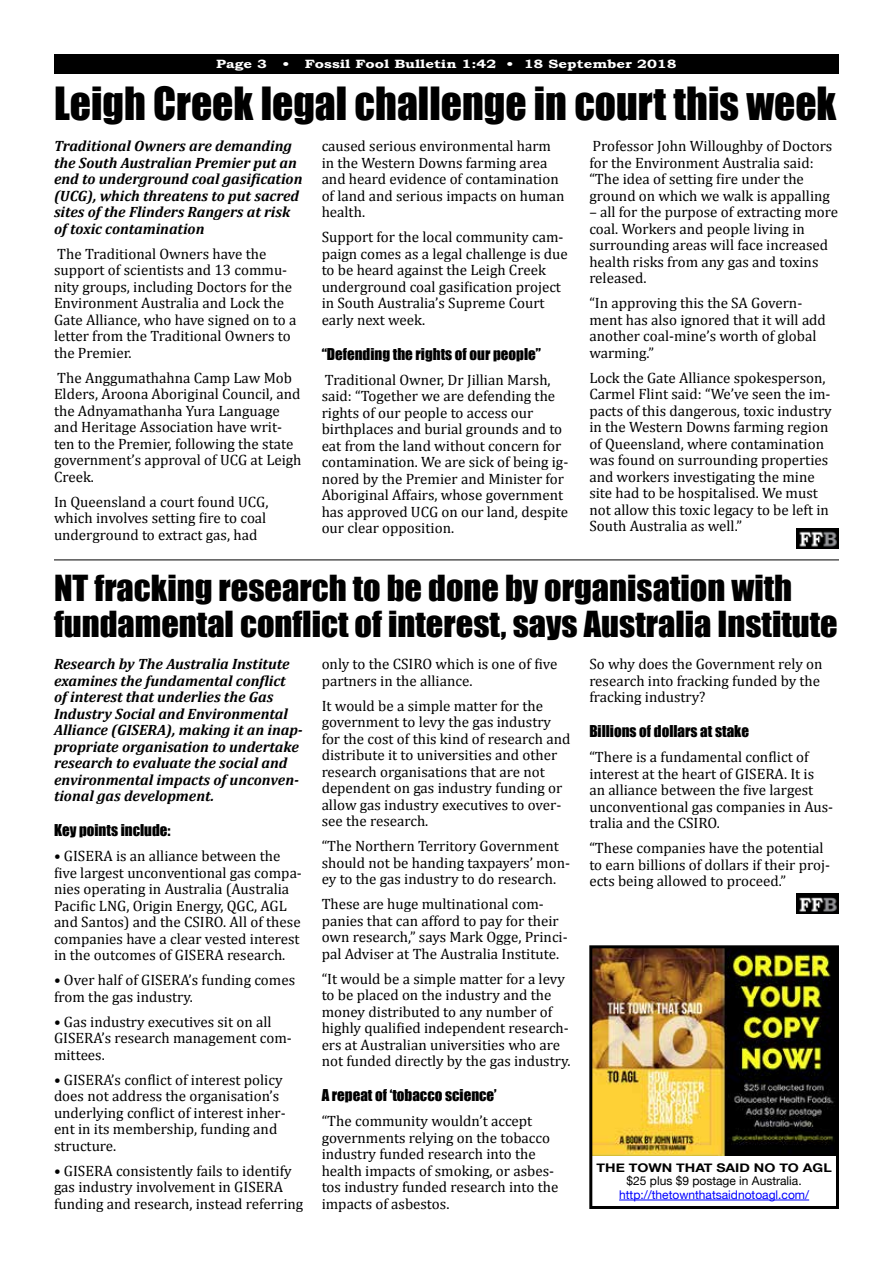
<style>
.page{position:relative;width:893px;height:1263px;background:#fff}
.page>*{position:absolute;margin:0;border:0;box-sizing:border-box;transform-origin:0 0}
.t1{font:42px "Impact";color:#000}
.t2{font:33px/36px "Impact";color:#000;scale:1.04 1}
.t3{font:15px/16.5px "Cambria";color:#000}
.t4{font:italic 700 15px/16.5px "Cambria";color:#000}
.t5{font:15px "Impact";color:#000}
.t6{font:700 12px "Bookman Old Style";color:#fff;scale:1.25 1}
.t7{font:12px "Helvetica Neue";color:#00f}
.t8{font:12px "Helvetica Neue";color:#000}
.t9{font:700 12px "Helvetica Neue";color:#000;scale:1.18 1}
</style>
<div class="page">
<div style="left:54px;top:54px;width:785px;height:20px;background:#000"></div>
<img style="left:796px;top:893px;width:43px;height:21px">
<hr style="left:54px;top:559px;width:785px;height:1px;background:#000">
<img style="left:796px;top:528px;width:43px;height:20px">
<img style="left:593px;top:949px;width:242px;height:206px">
<div style="left:589px;top:945px;width:250px;height:264px;border:3px solid #000"></div>
<hr style="left:619px;top:1200px;width:190px;height:1px;background:#00f">
<p class="t6" style="left:216px;top:57px;width:42px">Page 3</p>
<p class="t6" style="left:283px;top:57px;width:317px">• Fossil Fool Bulletin 1:42 • 18 September 2018</p>
<h1 class="t1" style="left:54px;top:71px;width:784px">Leigh Creek legal challenge in court this week</h1>
<p class="t4" style="left:54px;top:138px;width:250px">Traditional Owners are demanding the South Australian Premier put an end to underground coal gasification (UCG), which threatens to put sacred sites of the Flinders Rangers at risk of toxic contamination</p>
<p class="t3" style="left:54px;top:245px;width:244px">The Traditional Owners have the support of scientists and 13 commu&shy;nity groups, including Doctors for the<br>Environment Australia and Lock the<br>Gate Alliance, who have signed on to a letter from the Traditional Owners to the Premier.</p>
<p class="t3" style="left:54px;top:369px;width:249px">The Anggumathahna Camp Law Mob<br>Elders, Aroona Aboriginal Council, and the Adnyamathanha Yura Language and Heritage Association have writ&shy;ten to the Premier, following the state government’s approval of UCG at Leigh<br>Creek.</p>
<p class="t3" style="left:54px;top:493px;width:216px">In Queensland a court found UCG, which involves setting fire to coal underground to extract gas, had</p>
<p class="t3" style="left:589px;top:138px;width:245px">Professor John Willoughby of Doctors for the Environment Australia said: “The idea of setting fire under the ground on which we walk is appalling</p>
<p class="t3" style="left:589px;top:204px;width:250px">– all for the purpose of extracting more coal. Workers and people living in surrounding areas will face increased health risks from any gas and toxins released.</p>
<p class="t3" style="left:589px;top:295px;width:238px">“In approving this the SA Govern&shy;ment has also ignored that it will add another coal-mine’s worth of global warming.”</p>
<p class="t3" style="left:589px;top:369px;width:244px">Lock the Gate Alliance spokesperson, Carmel Flint said: “We’ve seen the im&shy;pacts of this dangerous, toxic industry in the Western Downs farming region of Queensland, where contamination was found on surrounding properties and workers investigating the mine site had to be hospitalised. We must not allow this toxic legacy to be left in South Australia as well.”</p>
<p class="t3" style="left:322px;top:138px;width:244px">caused serious environmental harm in the Western Downs farming area and heard evidence of contamination of land and serious impacts on human health.</p>
<p class="t3" style="left:322px;top:229px;width:248px">Support for the local community cam&shy;paign comes as a legal challenge is due to be heard against the Leigh Creek underground coal gasification project in South Australia’s Supreme Court early next week.</p>
<p class="t5" style="left:322px;top:342px;width:221px">“Defending the rights of our people”</p>
<p class="t3" style="left:322px;top:371px;width:248px">Traditional Owner, Dr Jillian Marsh, said: “Together we are defending the rights of our people to access our birthplaces and burial grounds and to eat from the land without concern for contamination. We are sick of being ig&shy;nored by the Premier and Minister for Aboriginal Affairs, whose government has approved UCG on our land, despite our clear opposition.</p>
<h2 class="t2" style="left:54px;top:569px;width:755px">NT fracking research to be done by organisation with fundamental conflict of interest, says Australia Institute</h2>
<p class="t4" style="left:54px;top:655px;width:250px">Research by The Australia Institute examines the fundamental conflict<br>of interest that underlies the Gas Industry Social and Environmental Alliance (GISERA), making it an inap&shy;propriate organisation to undertake research to evaluate the social and environmental impacts of unconven&shy;tional gas development.</p>
<p class="t5" style="left:54px;top:819px;width:118px">Key points include:</p>
<p class="t3" style="left:54px;top:848px;width:249px">• GISERA is an alliance between the five largest unconventional gas compa&shy;nies operating in Australia (Australia Pacific LNG, Origin Energy, QGC, AGL and Santos) and the CSIRO. All of these companies have a clear vested interest in the outcomes of GISERA research.</p>
<p class="t3" style="left:54px;top:972px;width:243px">• Over half of GISERA’s funding comes from the gas industry.</p>
<p class="t3" style="left:54px;top:1013px;width:239px">• Gas industry executives sit on all<br>GISERA’s research management com&shy;mittees.</p>
<p class="t3" style="left:54px;top:1071px;width:233px">• GISERA’s conflict of interest policy does not address the organisation’s underlying conflict of interest inher&shy;ent in its membership, funding and structure.</p>
<p class="t3" style="left:54px;top:1162px;width:251px">• GISERA consistently fails to identify gas industry involvement in GISERA funding and research, instead referring</p>
<p class="t3" style="left:322px;top:656px;width:237px">only to the CSIRO which is one of five partners in the alliance.</p>
<p class="t3" style="left:322px;top:697px;width:250px">It would be a simple matter for the government to levy the gas industry for the cost of this kind of research and distribute it to universities and other research organisations that are not dependent on gas industry funding or allow gas industry executives to over&shy;see the research.</p>
<p class="t3" style="left:322px;top:838px;width:250px">“The Northern Territory Government should not be handing taxpayers’ mon&shy;ey to the gas industry to do research.</p>
<p class="t3" style="left:322px;top:896px;width:248px">These are huge multinational com&shy;panies that can afford to pay for their own research,” says Mark Ogge, Princi&shy;pal Adviser at The Australia Institute.</p>
<p class="t3" style="left:322px;top:970px;width:250px">“It would be a simple matter for a levy to be placed on the industry and the money distributed to any number of highly qualified independent research&shy;ers at Australian universities who are not funded directly by the gas industry.</p>
<p class="t5" style="left:322px;top:1084px;width:177px">A repeat of ‘tobacco science’</p>
<p class="t3" style="left:322px;top:1113px;width:238px">“The community wouldn’t accept governments relying on the tobacco industry funded research into the health impacts of smoking, or asbes&shy;tos industry funded research into the impacts of asbestos.</p>
<p class="t3" style="left:589px;top:656px;width:235px">So why does the Government rely on research into fracking funded by the fracking industry?</p>
<p class="t5" style="left:589px;top:720px;width:161px">Billions of dollars at stake</p>
<p class="t3" style="left:589px;top:749px;width:245px">“There is a fundamental conflict of interest at the heart of GISERA. It is an alliance between the five largest unconventional gas companies in Aus&shy;tralia and the CSIRO.</p>
<p class="t3" style="left:589px;top:840px;width:242px">“These companies have the potential to earn billions of dollars if their proj&shy;ects being allowed to proceed.”</p>
<p class="t9" style="left:596px;top:1158px;width:201px">THE TOWN THAT SAID NO TO AGL</p>
<p class="t8" style="left:627px;top:1172px;width:177px">$25 plus $9 postage in Australia.</p>
<p class="t7" style="left:619px;top:1186px;width:192px">http://thetownthatsaidnotoagl.com/</p>
</div>
